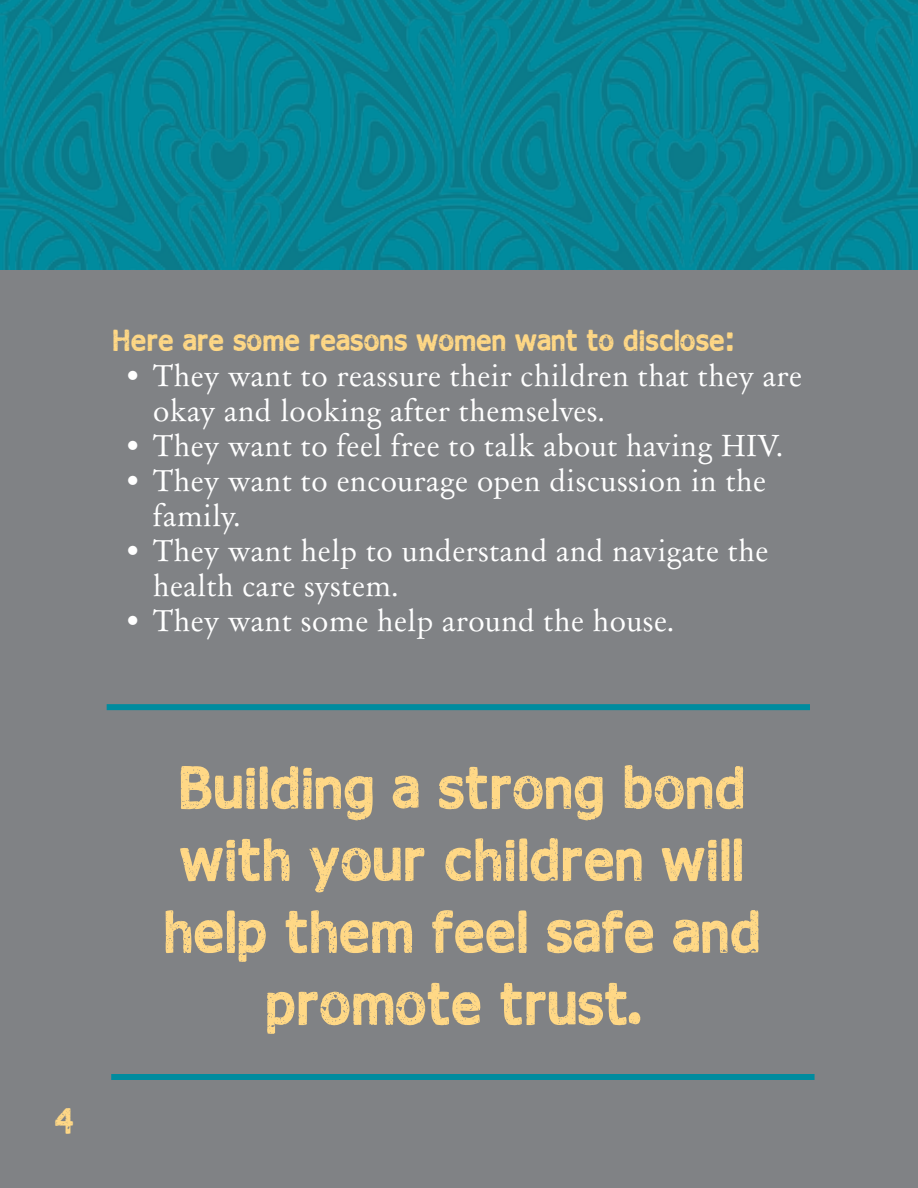
<style>
.page{position:relative;width:918px;height:1188px;background:#fff}
.page>*{position:absolute;margin:0;border:0;box-sizing:border-box;transform-origin:0 0}
.t1{font:60px/72px "Good bye lullaby";color:#ffd886;text-align:center}
.t2{font:36px "Good bye lullaby";color:#ffd886}
.t3{font:30px "Good bye lullaby";color:#ffd886}
.t4{font:29.4px/35.1px "Day Roman";color:#fff}
</style>
<div class="page">
<img style="left:0;top:0;width:918px;height:270px">
<div style="left:0;top:270px;width:918px;height:918px;background:#808285"></div>
<div style="left:107px;top:704px;width:703px;height:6px;background:#008b9e"></div>
<div style="left:111px;top:1074px;width:704px;height:6px;background:#008b9e"></div>
<p class="t3" style="left:112px;top:325px;width:624px">Here are some reasons women want to disclose:</p>
<p class="t4" style="left:153px;top:358px;width:651px;text-indent:-27px">• They want to reassure their children that they are okay and looking after themselves.</p>
<p class="t4" style="left:126px;top:428px;width:659px">• They want to feel free to talk about having HIV.</p>
<p class="t4" style="left:153px;top:463px;width:615px;text-indent:-27px">• They want to encourage open discussion in the family.</p>
<p class="t4" style="left:153px;top:533px;width:617px;text-indent:-27px">• They want help to understand and navigate the health care system.</p>
<p class="t4" style="left:126px;top:603px;width:550px">• They want some help around the house.</p>
<p class="t2" style="left:54px;top:1103px;width:21px">4</p>
<h1 class="t1" style="left:163px;top:753px;width:599px">Building a strong bond with your children will help them feel safe and promote trust.</h1>
</div>
